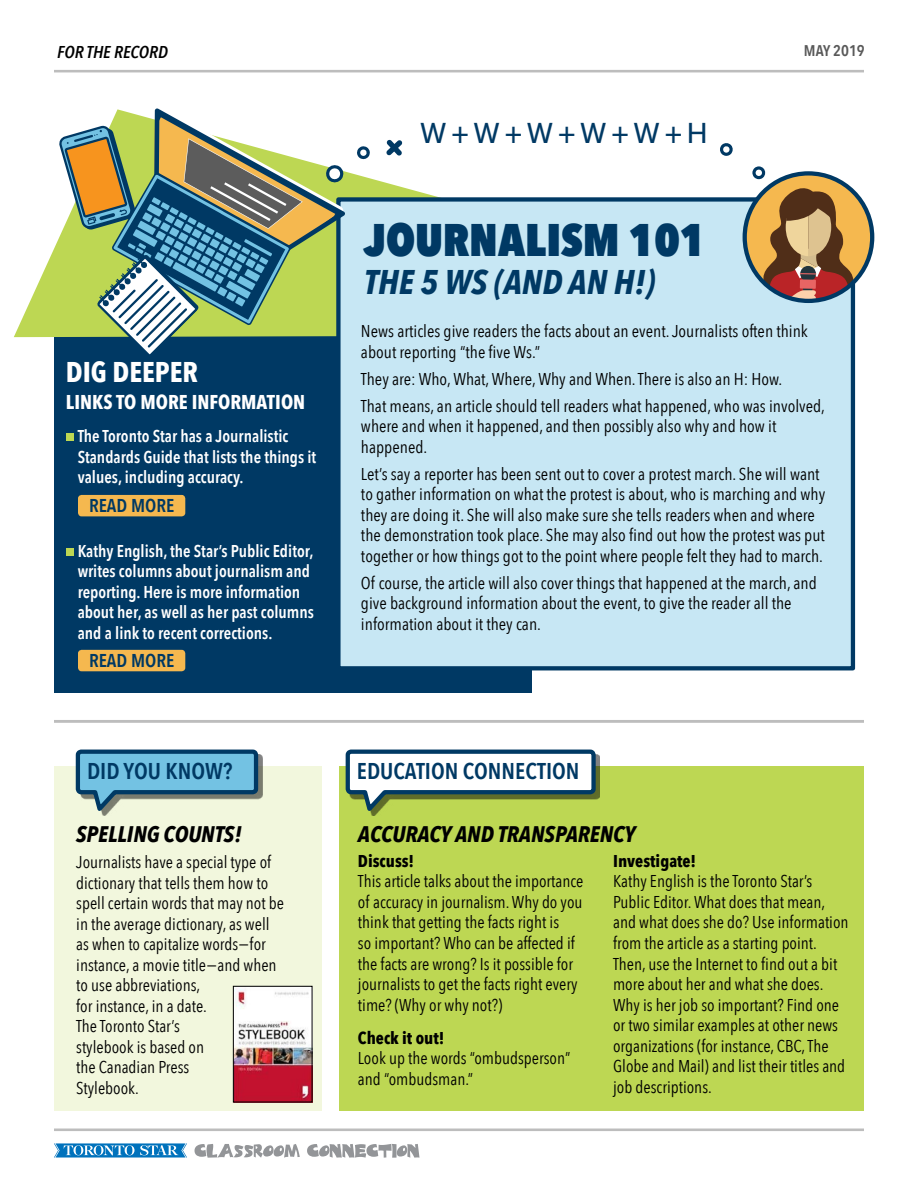
<style>
.page{position:relative;width:918px;height:1188px;background:#fff}
.page>*{position:absolute;margin:0;border:0;box-sizing:border-box;transform-origin:0 0}
.t1{font:800 45.6px "Avenir Next Condensed";color:#003964}
.t2{font:italic 700 34.2px "Avenir Next Condensed";color:#003964}
.t3{font:28.5px "Museo Sans 500";color:#003964}
.t4{font:700 28.5px "Avenir Next Condensed";color:#fff}
.t5{font:600 22.8px "Avenir Next Condensed";color:#003964}
.t6{font:italic 700 22.5px "Avenir Next Condensed";color:#000}
.t7{font:700 19.95px "Avenir Next Condensed";color:#fff}
.t8{font:600 18.6px "Avenir Next Condensed";color:#003964}
.t9{font:17.1px/20.5px "Avenir Next Condensed";color:#000}
.t10{font:600 17.1px/20.5px "Avenir Next Condensed";color:#fff}
.t11{font:700 17.1px "Avenir Next Condensed";color:#000}
.t12{font:italic 600 17.1px "Avenir Next Condensed";color:#000}
.t13{font:600 15.45px "Avenir Next Condensed";color:#595959}
</style>
<div class="page">
<hr style="left:54px;top:70px;width:810px;height:2px;background:#bdbdbd">
<hr style="left:54px;top:1129px;width:810px;height:2px;background:#bdbdbd">
<svg style="left:195px;top:1144px;width:105px;height:14px"></svg>
<svg style="left:307px;top:1144px;width:112px;height:14px"></svg>
<svg style="left:54px;top:1143px;width:133px;height:15px;background:#4899ce"></svg>
<div style="left:54px;top:320px;width:477px;height:373px;background:#003964"></div>
<div style="left:66px;top:433px;width:7px;height:7px;background:#bdd753"></div>
<div style="left:66px;top:548px;width:7px;height:7px;background:#bdd753"></div>
<svg style="left:14px;top:139px;width:424px;height:198px"></svg>
<hr style="left:54px;top:720px;width:810px;height:3px;background:#bdbdbd">
<div style="left:336px;top:197px;width:519px;height:473px;background:#c7e7f4;border:4px solid #003964"></div>
<svg style="left:745px;top:173px;width:127px;height:128px"></svg>
<div style="left:743px;top:171px;width:131px;height:132px;border:4px solid #003964;border-radius:50%"></div>
<svg style="left:386px;top:140px;width:16px;height:16px"></svg>
<svg style="left:357px;top:146px;width:13px;height:14px"></svg>
<svg style="left:720px;top:143px;width:13px;height:13px"></svg>
<svg style="left:752px;top:166px;width:102px;height:135px;background:#ad8761"></svg>
<div style="left:54px;top:767px;width:268px;height:344px;background:#f2f7dd"></div>
<div style="left:340px;top:767px;width:524px;height:344px;background:#bdd753"></div>
<svg style="left:74px;top:749px;width:186px;height:67px"></svg>
<svg style="left:344px;top:749px;width:254px;height:67px"></svg>
<img style="left:235px;top:988px;width:76px;height:113px">
<div style="left:233px;top:986px;width:80px;height:117px;border:1px solid #000"></div>
<svg style="left:59px;top:108px;width:286px;height:249px"></svg>
<div style="left:78px;top:495px;width:107px;height:21px;background:#f5b84f;border-radius:4px"></div>
<div style="left:78px;top:650px;width:107px;height:21px;background:#f5b84f;border-radius:4px"></div>
<p class="t12" style="left:57px;top:42px;width:112px">FOR THE RECORD</p>
<p class="t13" style="left:804px;top:38px;width:62px">MAY 2019</p>
<h3 class="t4" style="left:66px;top:355px;width:134px">DIG DEEPER</h3>
<p class="t7" style="left:66px;top:390px;width:241px">Links to more information</p>
<p class="t10" style="left:78px;top:425px;width:240px">The Toronto Star has a Journalistic<br>Standards Guide that lists the things it values, including accuracy.</p>
<p class="t8" style="left:89px;top:490px;width:67px">READ MORE</p>
<p class="t10" style="left:78px;top:540px;width:238px">Kathy English, the Star’s Public Editor, writes columns about journalism and reporting. Here is more information about her, as well as her past columns and a link to recent corrections.</p>
<p class="t8" style="left:89px;top:645px;width:67px">READ MORE</p>
<h3 class="t5" style="left:87px;top:751px;width:147px">Did You Know?</h3>
<h3 class="t6" style="left:76px;top:820px;width:167px">SPELLING COUNTS!</h3>
<p class="t9" style="left:76px;top:851px;width:209px">Journalists have a special type of dictionary that tells them how to spell certain words that may not be in the average dictionary, as well as when to capitalize words−for instance, a movie title−and when to use abbreviations,<br>for instance, in a date.<br>The Toronto Star’s<br>stylebook is based on<br>the Canadian Press<br>Stylebook.</p>
<h3 class="t3" style="left:420px;top:117px;width:290px">W+W+W+W+W+H</h3>
<h1 class="t1" style="left:364px;top:211px;width:343px">JOURNALISM 101</h1>
<h2 class="t2" style="left:364px;top:261px;width:292px">THE 5 WS (AND AN H!)</h2>
<p class="t9" style="left:361px;top:320px;width:448px">News articles give readers the facts about an event. Journalists often think about reporting “the five Ws.”</p>
<p class="t9" style="left:361px;top:365px;width:466px;line-height:27px">They are: Who, What, Where, Why and When. There is also an H : H ow.<br>That means, an article should tell readers what happened, who was involved,</p>
<p class="t9" style="left:361px;top:415px;width:417px">where and when it happened, and then possibly also why and how it happened.</p>
<p class="t9" style="left:361px;top:463px;width:466px">Let’s say a reporter has been sent out to cover a protest march. She will want to gather information on what the protest is about, who is marching and why they are doing it. She will also make sure she tells readers when and where the demonstration took place. She may also find out how the protest was put together or how things got to the point where people felt they had to march.</p>
<p class="t9" style="left:361px;top:572px;width:457px">Of course, the article will also cover things that happened at the march, and give background information about the event, to give the reader all the information about it they can.</p>
<h3 class="t5" style="left:357px;top:751px;width:224px">Education Connection</h3>
<h3 class="t6" style="left:358px;top:820px;width:279px">ACCURACY AND TRANSPARENCY</h3>
<p class="t11" style="left:358px;top:850px;width:58px">Discuss!</p>
<p class="t9" style="left:358px;top:870px;width:227px">This article talks about the importance of accuracy in journalism. Why do you think that getting the facts right is<br>so important? Who can be affected if the facts are wrong? Is it possible for journalists to get the facts right every time? (Why or why not?)</p>
<p class="t11" style="left:358px;top:1027px;width:88px">Check it out!</p>
<p class="t9" style="left:358px;top:1047px;width:214px">Look up the words “ombudsperson” and “ombudsman.”</p>
<p class="t11" style="left:613px;top:850px;width:85px">Investigate!</p>
<p class="t9" style="left:613px;top:870px;width:237px">Kathy English is the Toronto Star’s Public Editor. What does that mean, and what does she do? Use information from the article as a starting point.<br>Then, use the Internet to find out a bit more about her and what she does.<br>Why is her job so important? Find one or two similar examples at other news organizations (for instance, CBC, The Globe and Mail) and list their titles and job descriptions.</p>
</div>
